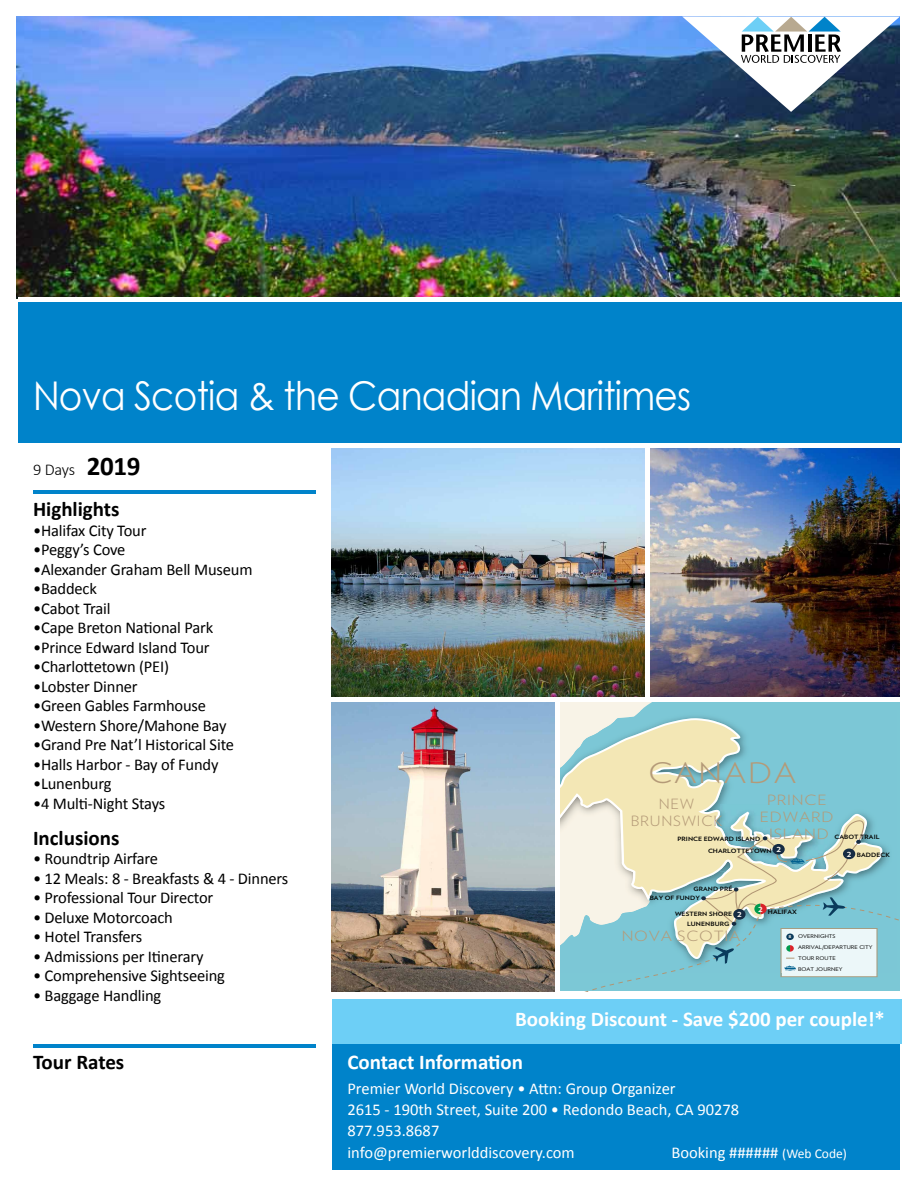
<style>
.page{position:relative;width:918px;height:1188px;background:#fff}
.page>*{position:absolute;margin:0;border:0;box-sizing:border-box;transform-origin:0 0}
.t1{font:39.6px "Century Gothic";letter-spacing:-.02em;color:#fff;scale:.91 1}
.t2{font:300 28.2px "Verlag";letter-spacing:.05em;color:#b49a78;scale:1.15 1}
.t3{font:700 21px "Calibri";color:#fff}
.t4{font:700 21px "Calibri";color:#000}
.t5{font:16.5px "Calibri";letter-spacing:-.01em;color:#000}
.t6{font:16.5px/21px "Calibri";color:#fff}
.t7{font:300 16.5px "Calibri";color:#000}
.t8{font:300 14.1px/17px "Verlag";letter-spacing:.05em;color:#b49a78;text-align:center;scale:1.15 1}
.t9{font:300 14.1px/17px "Verlag";letter-spacing:.05em;color:#b49a78;text-align:center;scale:1.08 1}
.t10{font:700 8.7px "Verlag";color:#fcf8f1;scale:1.15 1}
.t11{font:700 5.85px/9.3px "Verlag";letter-spacing:.01em;color:#000;scale:1.15 1}
.t12{font:5.1px/10.8px "Verlag";letter-spacing:.01em;color:#000;scale:1.15 1}
.t13{font:700 5.1px "Verlag";color:#fcf8f1;scale:1.15 1}
.s1{font-weight:700;font-size:27px}
.s2{font-size:13.5px}
</style>
<div class="page">
<div style="left:332px;top:1044px;width:568px;height:126px;background:#0083ca"></div>
<img style="left:17px;top:16px;width:883px;height:282px">
<div style="left:558px;top:695px;width:342px;height:296px;background:#7cc8d6"></div>
<svg style="left:560px;top:702px;width:92px;height:8px"></svg>
<img style="left:560px;top:710px;width:81px;height:8px">
<svg style="left:560px;top:718px;width:186px;height:77px;fill:#f3e7b5"></svg>
<svg style="left:560px;top:795px;width:339px;height:196px"></svg>
<img style="left:331px;top:702px;width:224px;height:289px">
<img style="left:331px;top:448px;width:569px;height:249px">
<hr style="left:556px;top:697px;width:4px;height:294px;background:#fff">
<hr style="left:646px;top:447px;width:4px;height:252px;background:#fff">
<div style="left:332px;top:1000px;width:570px;height:44px;background:#6dcff6"></div>
<hr style="left:33px;top:490px;width:283px;height:4px;background:#0083ca">
<div style="left:331px;top:697px;width:569px;height:5px;background:#fff"></div>
<div style="left:18px;top:301px;width:883px;height:144px;background:#0083ca"></div>
<hr style="left:0;top:443px;width:918px;height:4px;background:#fff">
<div style="left:18px;top:297px;width:900px;height:5px;background:#fff"></div>
<hr style="left:33px;top:1044px;width:283px;height:4px;background:#0083ca">
<svg style="left:682px;top:16px;width:218px;height:96px"></svg>
<h1 class="t1" style="left:33px;top:368px;width:725px">Nova Scotia &amp; the Canadian Maritimes</h1>
<p class="t7" style="left:33px;top:459px;width:109px">9 Days <span class="s1">2019</span></p>
<p class="t4" style="left:33px;top:496px;width:88px">Highlights</p>
<p class="t5" style="left:33px;top:520px;width:115px">•Halifax City Tour</p>
<p class="t5" style="left:33px;top:539px;width:94px">•Peggy’s Cove</p>
<p class="t5" style="left:33px;top:559px;width:221px">•Alexander Graham Bell Museum</p>
<p class="t5" style="left:33px;top:578px;width:65px">•Baddeck</p>
<p class="t5" style="left:33px;top:598px;width:79px">•Cabot Trail</p>
<p class="t5" style="left:33px;top:617px;width:182px">•Cape Breton National Park</p>
<p class="t5" style="left:33px;top:637px;width:178px">•Prince Edward Island Tour</p>
<p class="t5" style="left:33px;top:656px;width:138px">•Charlottetown (PEI)</p>
<p class="t5" style="left:33px;top:676px;width:106px">•Lobster Dinner</p>
<p class="t5" style="left:33px;top:695px;width:175px">•Green Gables Farmhouse</p>
<p class="t5" style="left:33px;top:715px;width:195px">•Western Shore/Mahone Bay</p>
<p class="t5" style="left:33px;top:734px;width:203px">•Grand Pre Nat’l Historical Site</p>
<p class="t5" style="left:33px;top:754px;width:187px">•Halls Harbor - Bay of Fundy</p>
<p class="t5" style="left:33px;top:773px;width:80px">•Lunenburg</p>
<p class="t5" style="left:33px;top:793px;width:134px">•4 Multi-Night Stays</p>
<p class="t4" style="left:33px;top:824px;width:88px">Inclusions</p>
<p class="t5" style="left:33px;top:848px;width:127px">• Roundtrip Airfare</p>
<p class="t5" style="left:33px;top:868px;width:257px">• 12 Meals: 8 - Breakfasts &amp; 4 - Dinners</p>
<p class="t5" style="left:33px;top:887px;width:182px">• Professional Tour Director</p>
<p class="t5" style="left:33px;top:907px;width:141px">• Deluxe Motorcoach</p>
<p class="t5" style="left:33px;top:926px;width:111px">• Hotel Transfers</p>
<p class="t5" style="left:33px;top:946px;width:172px">• Admissions per Itinerary</p>
<p class="t5" style="left:33px;top:965px;width:193px">• Comprehensive Sightseeing</p>
<p class="t5" style="left:33px;top:985px;width:130px">• Baggage Handling</p>
<h2 class="t2" style="left:648px;top:753px;width:130px">CANADA</h2>
<p class="t8" style="left:760px;top:791px;width:66px">PRINCE<br>EDWARD<br>ISLAND</p>
<p class="t9" style="left:631px;top:794px;width:86px">NEW<br>BRUNSWICK</p>
<p class="t11" style="left:835px;top:831px;width:41px">CABOT TRAIL</p>
<p class="t11" style="left:677px;top:834px;width:74px">PRINCE EDWARD ISLAND</p>
<p class="t10" style="left:776px;top:842px;width:6px">2</p>
<p class="t11" style="left:708px;top:846px;width:57px">CHARLOTTETOWN</p>
<p class="t10" style="left:847px;top:847px;width:6px">2</p>
<p class="t11" style="left:857px;top:850px;width:30px">BADDECK</p>
<p class="t11" style="left:650px;top:884px;width:73px;text-indent:44px">GRAND PRÉ<br>BAY OF FUNDY</p>
<p class="t11" style="left:687px;top:919px;width:38px">LUNENBURG</p>
<p class="t10" style="left:758px;top:902px;width:6px">2</p>
<p class="t11" style="left:675px;top:909px;width:51px">WESTERN SHORE</p>
<p class="t11" style="left:768px;top:907px;width:27px">HALIFAX</p>
<p class="t8" style="left:622px;top:926px;width:105px">NOVA SCOTIA</p>
<p class="t10" style="left:737px;top:907px;width:6px">2</p>
<p class="t12" style="left:798px;top:931px;width:66px">OVERNIGHTS<br>ARRIVAL/DEPARTURE CITY<br>TOUR ROUTE<br>BOAT JOURNEY</p>
<p class="t13" style="left:789px;top:932px;width:4px">8</p>
<p class="t3" style="left:515px;top:1005px;width:371px">Booking Discount - Save $200 per couple!*</p>
<p class="t4" style="left:33px;top:1048px;width:93px">Tour Rates</p>
<p class="t3" style="left:347px;top:1048px;width:177px">Contact Information</p>
<p class="t6" style="left:347px;top:1078px;width:393px">Premier World Discovery • Attn: Group Organizer<br>2615 - 190th Street, Suite 200 • Redondo Beach, CA 90278<br>877.953.8687</p>
<p class="t6" style="left:347px;top:1142px;width:229px">info@premierworlddiscovery.com</p>
<p class="t6" style="left:671px;top:1142px;width:177px">Booking ###### <span class="s2">(Web Code)</span></p>
</div>
